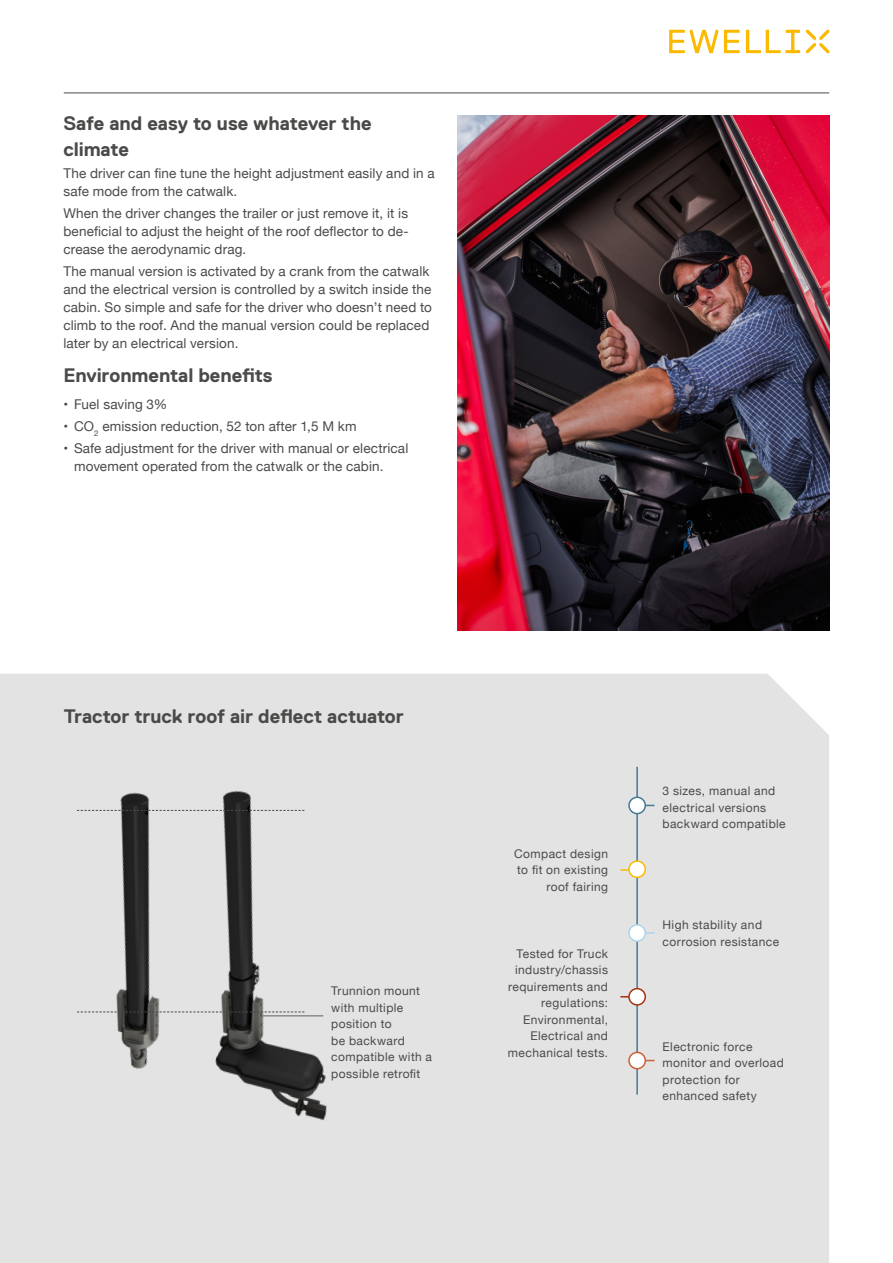
<style>
.page{position:relative;width:893px;height:1263px;background:#fff}
.page>*{position:absolute;margin:0;border:0;box-sizing:border-box;transform-origin:0 0}
.t1{font:700 19.5px/25.5px "Replica Std";letter-spacing:-.005em;color:#4a4a49}
.t2{font:13.5px/18px "Helvetica Neue";letter-spacing:.01em;color:#4a4a49}
.t3{font:12px/16.5px "Helvetica Neue";letter-spacing:.035em;color:#4a4a49}
</style>
<div class="page">
<hr style="left:64px;top:93px;width:765px;height:1px;background:#4a4a49">
<svg style="left:669px;top:30px;width:131px;height:23px"></svg>
<svg style="left:806px;top:30px;width:23px;height:23px"></svg>
<div style="left:0;top:674px;width:829px;height:589px;background:#e3e3e3"></div>
<hr style="left:636px;top:767px;width:2px;height:327px;background:#447a91">
<img style="left:457px;top:115px;width:372px;height:516px">
<img style="left:64px;top:777px;width:119px;height:342px">
<img style="left:198px;top:777px;width:154px;height:359px">
<div style="left:629px;top:861px;width:16px;height:16px;background:#fff;border-radius:50%"></div>
<div style="left:628px;top:860px;width:18px;height:18px;border:2px solid #fbba00;border-radius:50%"></div>
<svg style="left:620px;top:869px;width:9px;height:2px"></svg>
<div style="left:629px;top:989px;width:16px;height:16px;background:#fff;border-radius:50%"></div>
<div style="left:628px;top:988px;width:18px;height:18px;border:2px solid #a53311;border-radius:50%"></div>
<div style="left:629px;top:797px;width:16px;height:16px;background:#fff;border-radius:50%"></div>
<div style="left:628px;top:796px;width:18px;height:18px;border:2px solid #447a91;border-radius:50%"></div>
<div style="left:629px;top:925px;width:16px;height:16px;background:#fff;border-radius:50%"></div>
<div style="left:628px;top:924px;width:18px;height:18px;border:2px solid #add5eb;border-radius:50%"></div>
<svg style="left:646px;top:932px;width:8px;height:2px"></svg>
<div style="left:629px;top:1052px;width:16px;height:17px;background:#fff;border-radius:50%"></div>
<div style="left:628px;top:1052px;width:18px;height:17px;border:2px solid #cd6035;border-radius:50%"></div>
<hr style="left:263px;top:1015px;width:60px;height:1px;background:#5f6061">
<svg style="left:77px;top:1011px;width:227px;height:1px"></svg>
<svg style="left:77px;top:810px;width:227px;height:1px"></svg>
<h1 class="t1" style="left:63px;top:111px;width:310px">Safe and easy to use whatever the climate</h1>
<p class="t2" style="left:63px;top:165px;width:373px">The driver can fine tune the height adjustment easily and in a safe mode from the catwalk.</p>
<p class="t2" style="left:63px;top:205px;width:347px;text-align:justify">When the driver changes the trailer or just remove it, it is beneficial to adjust the height of the roof deflector to de&shy;crease the aerodynamic drag.</p>
<p class="t2" style="left:63px;top:263px;width:370px">The manual version is activated by a crank from the catwalk and the electrical version is controlled by a switch inside the cabin. So simple and safe for the driver who doesn’t need to climb to the roof. And the manual version could be replaced later by an electrical version.</p>
<h1 class="t1" style="left:63px;top:363px;width:211px">Environmental benefits</h1>
<p class="t2" style="left:63px;top:396px;width:105px">• Fuel saving 3%</p>
<p class="t2" style="left:63px;top:418px;width:295px">• CO<sub>2</sub> emission reduction, 52 ton after 1,5 M km</p>
<p class="t2" style="left:74px;top:440px;width:336px;text-indent:-11px">• Safe adjustment for the driver with manual or electrical movement operated from the catwalk or the cabin.</p>
<h1 class="t1" style="left:64px;top:704px;width:341px">Tractor truck roof air deflect actuator</h1>
<p class="t3" style="left:331px;top:983px;width:102px">Trunnion mount with multiple position to<br>be backward compatible with a possible retrofit</p>
<p class="t3" style="left:514px;top:846px;width:95px;text-align:right">Compact design to fit on existing roof fairing</p>
<p class="t3" style="left:508px;top:946px;width:102px;text-align:right">Tested for Truck industry/chassis requirements and regulations:<br>Environmental,<br>Electrical and mechanical tests.</p>
<p class="t3" style="left:663px;top:783px;width:125px">3 sizes, manual and electrical versions backward compatible</p>
<p class="t3" style="left:663px;top:917px;width:118px">High stability and corrosion resistance</p>
<p class="t3" style="left:663px;top:1039px;width:123px">Electronic force monitor and overload protection for enhanced safety</p>
</div>
